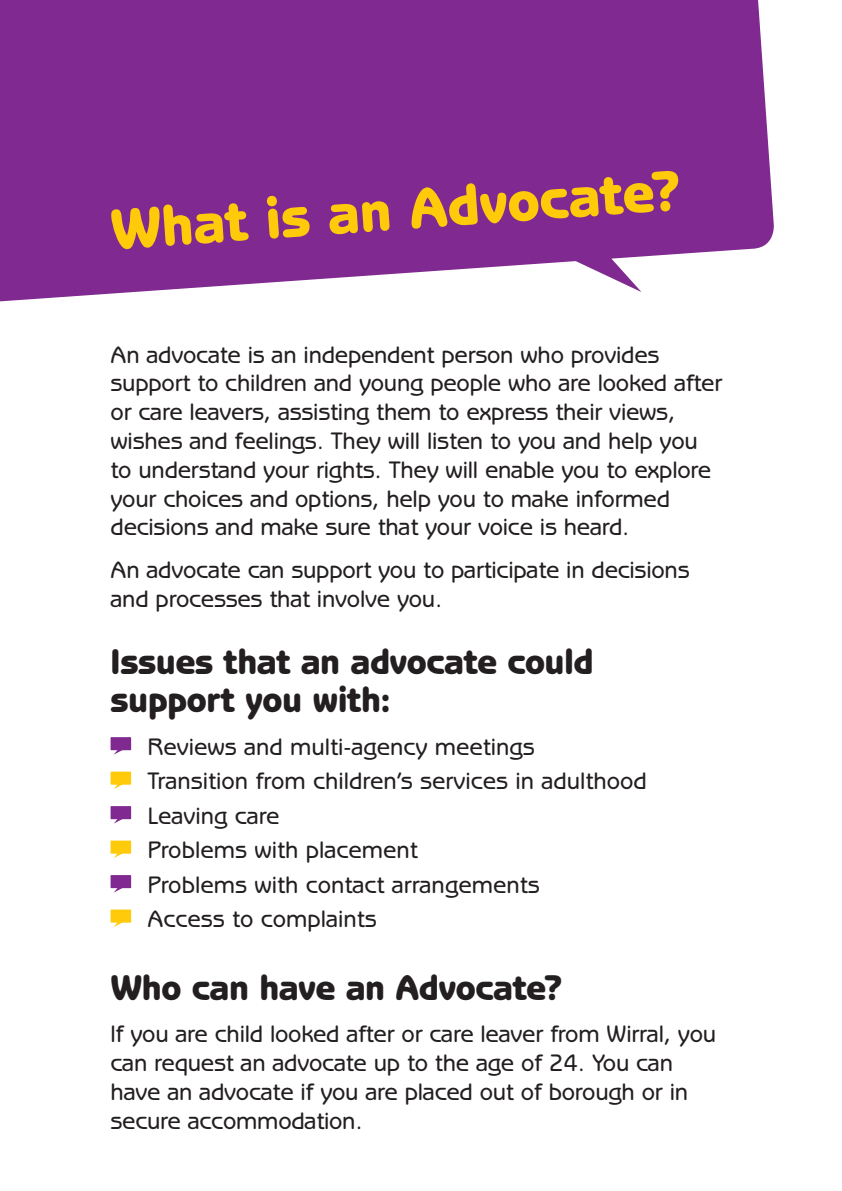
<style>
.page{position:relative;width:842px;height:1191px;background:#fff}
.page>*{position:absolute;margin:0;border:0;box-sizing:border-box;transform-origin:0 0}
.t1{font:800 58px "Benguiat Gothic Std";color:#feca0a}
.t2{font:800 36px/38px "Benguiat Gothic Std";letter-spacing:-.015em;color:#231f20}
.t3{font:500 24px/28.8px "Benguiat Gothic Std";letter-spacing:-.01em;color:#231f20}
</style>
<div class="page">
<svg style="left:0;top:0;width:774px;height:302px;background:#8c3d9a"></svg>
<div style="left:111px;top:737px;width:20px;height:13px;background:#802990"></div>
<svg style="left:114px;top:750px;width:13px;height:4px"></svg>
<div style="left:111px;top:771px;width:20px;height:13px;background:#feca0a"></div>
<svg style="left:114px;top:784px;width:13px;height:5px"></svg>
<div style="left:111px;top:806px;width:20px;height:13px;background:#802990"></div>
<svg style="left:114px;top:819px;width:13px;height:4px"></svg>
<div style="left:111px;top:840px;width:20px;height:13px;background:#feca0a"></div>
<svg style="left:114px;top:853px;width:13px;height:5px"></svg>
<div style="left:111px;top:875px;width:20px;height:13px;background:#802990"></div>
<svg style="left:114px;top:888px;width:13px;height:4px"></svg>
<div style="left:111px;top:909px;width:20px;height:13px;background:#feca0a"></div>
<svg style="left:114px;top:922px;width:13px;height:5px"></svg>
<p class="t1" style="left:108px;top:196px;width:573px;rotate:-4deg">What is an Advocate?</p>
<p class="t3" style="left:111px;top:340px;width:613px">An advocate is an independent person who provides support to children and young people who are looked after or care leavers, assisting them to express their views, wishes and feelings. They will listen to you and help you to understand your rights. They will enable you to explore your choices and options, help you to make informed decisions and make sure that your voice is heard.</p>
<p class="t3" style="left:111px;top:556px;width:581px">An advocate can support you to participate in decisions and processes that involve you.</p>
<p class="t2" style="left:111px;top:642px;width:484px">Issues that an advocate could support you with:</p>
<p class="t3" style="left:147px;top:732px;width:389px">Reviews and multi-agency meetings</p>
<p class="t3" style="left:147px;top:766px;width:501px">Transition from children’s services in adulthood</p>
<p class="t3" style="left:147px;top:801px;width:134px">Leaving care</p>
<p class="t3" style="left:147px;top:835px;width:272px">Problems with placement</p>
<p class="t3" style="left:147px;top:870px;width:394px">Problems with contact arrangements</p>
<p class="t3" style="left:147px;top:904px;width:231px">Access to complaints</p>
<p class="t2" style="left:111px;top:968px;width:453px">Who can have an Advocate?</p>
<p class="t3" style="left:111px;top:1020px;width:607px">If you are child looked after or care leaver from Wirral, you can request an advocate up to the age of 24. You can have an advocate if you are placed out of borough or in secure accommodation.</p>
</div>
